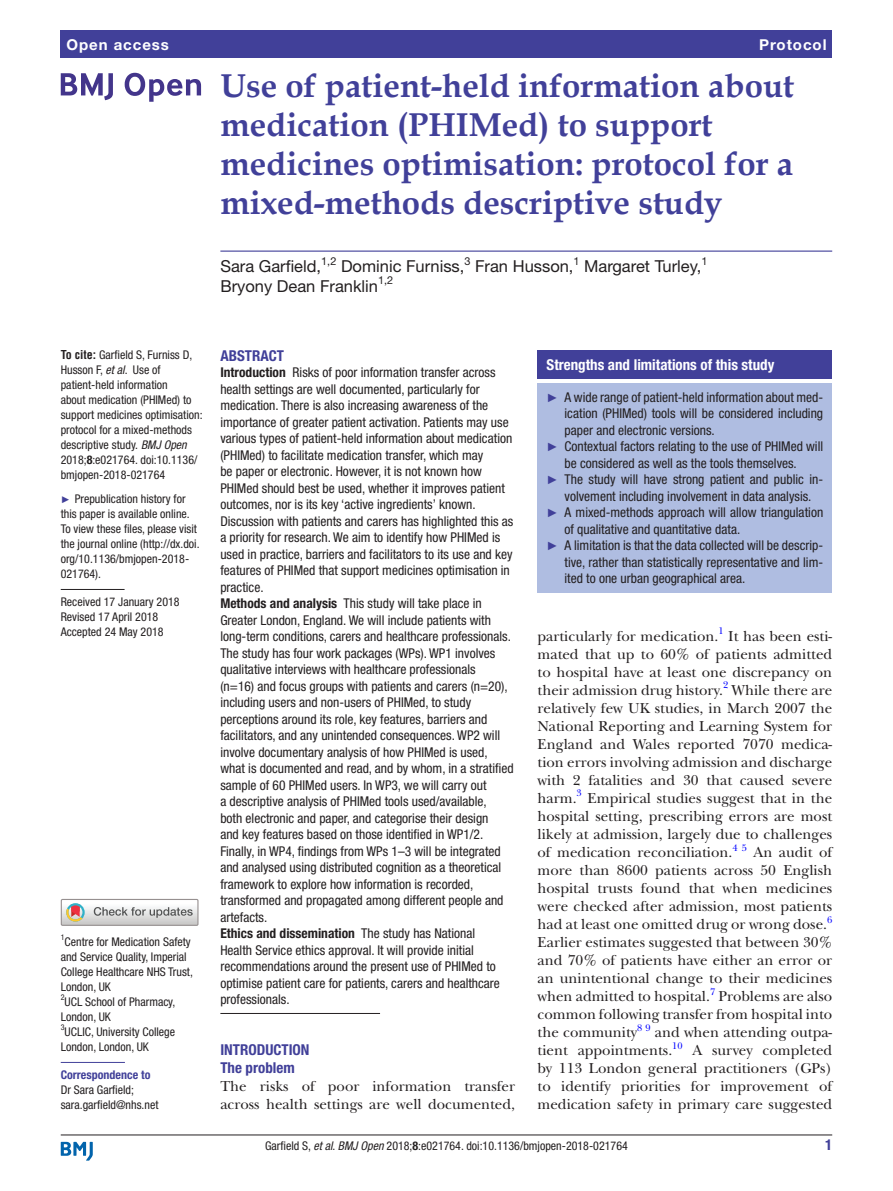
<style>
.page{position:relative;width:893px;height:1191px;background:#fff}
.page>*{position:absolute;margin:0;border:0;box-sizing:border-box;transform-origin:0 0}
.t1{font:700 33px/39px "Book Antiqua";color:#414099}
.t2{font:16.5px "Helvetica Neue LT Std";color:#231f20}
.t3{font:15px/18px "New Baskerville";color:#231f20;text-align:justify}
.t4{font:700 condensed 15px "Helvetica Neue LT Std";color:#fff}
.t5{font:700 condensed 15px/18px "Helvetica Neue LT Std";color:#414099}
.t6{font:700 15px "Helvetica Neue LT Std";letter-spacing:.065em;color:#fff}
.t7{font:condensed 13.5px/16.5px "Helvetica Neue LT Std";color:#231f20}
.t8{font:condensed 12px/15px "Helvetica Neue LT Std";color:#231f20}
.t9{font:700 condensed 12px "Helvetica Neue LT Std";color:#414099}
.t10{font:10.95px "Helvetica Neue LT Std";color:#231f20}
.t11{font:9.9px "New Baskerville";color:#00f}
.t12{font:condensed 7.95px "Helvetica Neue LT Std";color:#231f20}
.s1{font-family:"Helvetica LT Std";font-weight:700}
.s2{font-style:italic}
.s3{font-weight:700}
.s4{font-family:"Arial";font-stretch:normal;font-size:9.75px;color:#414099}
.s5{font-family:"Arial";font-stretch:normal;font-size:12px;color:#414099}
</style>
<div class="page">
<hr style="left:61px;top:1134px;width:771px;height:1px;background:#231f20">
<svg style="left:61px;top:1141px;width:32px;height:19px"></svg>
<div style="left:61px;top:31px;width:771px;height:27px;background:#414099"></div>
<hr style="left:220px;top:250px;width:612px;height:2px;background:#414099">
<hr style="left:61px;top:589px;width:64px;height:1px;background:#231f20">
<hr style="left:61px;top:1062px;width:64px;height:1px;background:#414099">
<svg style="left:61px;top:73px;width:52px;height:27px"></svg>
<svg style="left:125px;top:73px;width:76px;height:29px"></svg>
<div style="left:61px;top:899px;width:138px;height:27px;border:1px solid #969090"></div>
<svg style="left:61px;top:899px;width:137px;height:26px"></svg>
<hr style="left:220px;top:1013px;width:160px;height:1px;background:#231f20">
<div style="left:538px;top:350px;width:294px;height:29px;background:#414099"></div>
<div style="left:538px;top:383px;width:294px;height:209px;background:#afbde1"></div>
<p class="t6" style="left:66px;top:35px;width:104px">Open access</p>
<p class="t6" style="left:759px;top:35px;width:69px">Protocol</p>
<h1 class="t1" style="left:220px;top:66px;width:575px">Use of patient-held information about medication (PHIMed) to support medicines optimisation: protocol for a mixed-methods descriptive study</h1>
<p class="t2" style="left:220px;top:257px;width:102px">Sara Garfield,</p>
<p class="t10" style="left:321px;top:254px;width:17px">1,2</p>
<p class="t2" style="left:341px;top:257px;width:125px">Dominic Furniss,</p>
<p class="t10" style="left:464px;top:254px;width:8px">3</p>
<p class="t2" style="left:475px;top:257px;width:100px">Fran Husson,</p>
<p class="t10" style="left:574px;top:254px;width:8px">1</p>
<p class="t2" style="left:584px;top:257px;width:119px">Margaret Turley,</p>
<p class="t10" style="left:701px;top:254px;width:8px">1</p>
<p class="t2" style="left:220px;top:276px;width:159px">Bryony Dean Franklin</p>
<p class="t10" style="left:378px;top:274px;width:17px">1,2</p>
<p class="t8" style="left:61px;top:347px;width:143px"><span class="s1">To cite:</span> Garfield S, Furniss D,<br>Husson F, <span class="s2">et al</span>. Use of patient-held information<br>about medication (PHIMed) to support medicines optimisation: protocol for a mixed-methods descriptive study. <span class="s2">BMJ Open<br></span>2018;<span class="s3">8</span>:e021764. doi:10.1136/ bmjopen-2018-021764</p>
<p class="t8" style="left:61px;top:491px;width:140px"><span class="s4">►</span> Prepublication history for this paper is available online.<br>To view these files, please visit the journal online (http://dx.doi. org/10.1136/bmjopen-2018-<br>021764).</p>
<p class="t8" style="left:61px;top:594px;width:120px">Received 17 January 2018<br>Revised 17 April 2018<br>Accepted 24 May 2018</p>
<p class="t12" style="left:61px;top:933px;width:5px">1</p>
<p class="t8" style="left:61px;top:934px;width:134px;text-indent:4px">Centre for Medication Safety and Service Quality, Imperial<br>College Healthcare NHS Trust,<br>London, UK<br><sup>2</sup>UCL School of Pharmacy,<br>London, UK<br><sup>3</sup>UCLIC, University College<br>London, London, UK</p>
<p class="t9" style="left:61px;top:1067px;width:91px">Correspondence to</p>
<p class="t8" style="left:61px;top:1082px;width:99px">Dr Sara Garfield; sara.garfield@nhs.net</p>
<p class="t5" style="left:220px;top:346px;width:65px">Abstract</p>
<p class="t7" style="left:220px;top:364px;width:295px"><span class="s3">Introduction</span> Risks of poor information transfer across health settings are well documented, particularly for medication. There is also increasing awareness of the importance of greater patient activation. Patients may use various types of patient-held information about medication (PHIMed) to facilitate medication transfer, which may<br>be paper or electronic. However, it is not known how PHIMed should best be used, whether it improves patient outcomes, nor is its key ‘active ingredients’ known.<br>Discussion with patients and carers has highlighted this as a priority for research. We aim to identify how PHIMed is used in practice, barriers and facilitators to its use and key features of PHIMed that support medicines optimisation in practice.<br><span class="s3">Methods and analysis</span> This study will take place in Greater London, England. We will include patients with long-term conditions, carers and healthcare professionals.<br>The study has four work packages (WPs). WP1 involves qualitative interviews with healthcare professionals<br>(n=16) and focus groups with patients and carers (n=20), including users and non-users of PHIMed, to study perceptions around its role, key features, barriers and facilitators, and any unintended consequences. WP2 will involve documentary analysis of how PHIMed is used, what is documented and read, and by whom, in a stratified sample of 60 PHIMed users. In WP3, we will carry out<br>a descriptive analysis of PHIMed tools used/available,<br>both electronic and paper, and categorise their design<br>and key features based on those identified in WP1/2.<br>Finally, in WP4, findings from WPs 1–3 will be integrated and analysed using distributed cognition as a theoretical framework to explore how information is recorded, transformed and propagated among different people and artefacts.<br><span class="s3">Ethics and dissemination</span> The study has National<br>Health Service ethics approval. It will provide initial recommendations around the present use of PHIMed to optimise patient care for patients, carers and healthcare professionals.</p>
<p class="t5" style="left:220px;top:1040px;width:91px">Introduction<br>The problem</p>
<p class="t3" style="left:220px;top:1077px;width:296px">The risks of poor information transfer across health settings are well documented,</p>
<p class="t4" style="left:547px;top:355px;width:229px">Strengths and limitations of this study</p>
<p class="t7" style="left:547px;top:388px;width:278px"><span class="s5">►</span> A wide range of patient-held information about med-</p>
<p class="t7" style="left:565px;top:405px;width:260px">ication (PHIMed) tools will be considered including</p>
<p class="t7" style="left:565px;top:421px;width:152px">paper and electronic versions.</p>
<p class="t7" style="left:547px;top:438px;width:278px"><span class="s5">►</span> Contextual factors relating to the use of PHIMed will</p>
<p class="t7" style="left:565px;top:454px;width:234px">be considered as well as the tools themselves.</p>
<p class="t7" style="left:547px;top:471px;width:278px"><span class="s5">►</span> The study will have strong patient and public in-</p>
<p class="t7" style="left:565px;top:487px;width:248px">volvement including involvement in data analysis.</p>
<p class="t7" style="left:547px;top:504px;width:278px"><span class="s5">►</span> A mixed-methods approach will allow triangulation</p>
<p class="t7" style="left:565px;top:520px;width:177px">of qualitative and quantitative data.</p>
<p class="t7" style="left:547px;top:537px;width:278px"><span class="s5">►</span> A limitation is that the data collected will be descrip-</p>
<p class="t7" style="left:565px;top:553px;width:260px">tive, rather than statistically representative and lim-</p>
<p class="t7" style="left:565px;top:570px;width:182px">ited to one urban geographical area.</p>
<p class="t3" style="left:538px;top:627px;width:296px">particularly for medication.<sup>1</sup> It has been esti&shy;mated that up to 60% of patients admitted to hospital have at least one discrepancy on their admission drug history.</p>
<p class="t11" style="left:723px;top:679px;width:7px">2</p>
<p class="t3" style="left:538px;top:681px;width:296px;text-indent:194px">While there are relatively few UK studies, in March 2007 the National Reporting and Learning System for England and Wales reported 7070 medica&shy;tion errors involving admission and discharge with 2 fatalities and 30 that caused severe harm.</p>
<p class="t11" style="left:577px;top:787px;width:7px">3</p>
<p class="t3" style="left:538px;top:789px;width:296px;text-indent:50px">Empirical studies suggest that in the hospital setting, prescribing errors are most likely at admission, largely due to challenges of medication reconciliation.</p>
<p class="t11" style="left:732px;top:841px;width:16px">4 5</p>
<p class="t3" style="left:538px;top:843px;width:296px;text-indent:216px">An audit of more than 8600 patients across 50 English hospital trusts found that when medicines were checked after admission, most patients had at least one omitted drug or wrong dose.</p>
<p class="t11" style="left:827px;top:913px;width:7px">6</p>
<p class="t3" style="left:538px;top:933px;width:296px">Earlier estimates suggested that between 30% and 70% of patients have either an error or an unintentional change to their medicines when admitted to hospital.</p>
<p class="t11" style="left:710px;top:985px;width:7px">7</p>
<p class="t3" style="left:538px;top:987px;width:296px;text-indent:181px">Problems are also common following transfer from hospital into the community</p>
<p class="t11" style="left:637px;top:1021px;width:15px">8 9</p>
<p class="t3" style="left:538px;top:1023px;width:296px;text-indent:117px">and when attending outpa&shy;tient appointments.</p>
<p class="t11" style="left:672px;top:1039px;width:12px">10</p>
<p class="t3" style="left:538px;top:1041px;width:296px;text-indent:155px">A survey completed by 113 London general practitioners (GPs) to identify priorities for improvement of medication safety in primary care suggested</p>
<p class="t8" style="left:265px;top:1137px;width:364px">Garfield S, <span class="s2">et al</span>. <span class="s2">BMJ Open</span> 2018;<span class="s3">8</span>:e021764. doi:10.1136/bmjopen-2018-021764</p>
<p class="t5" style="left:825px;top:1135px;width:9px">1</p>
</div>
